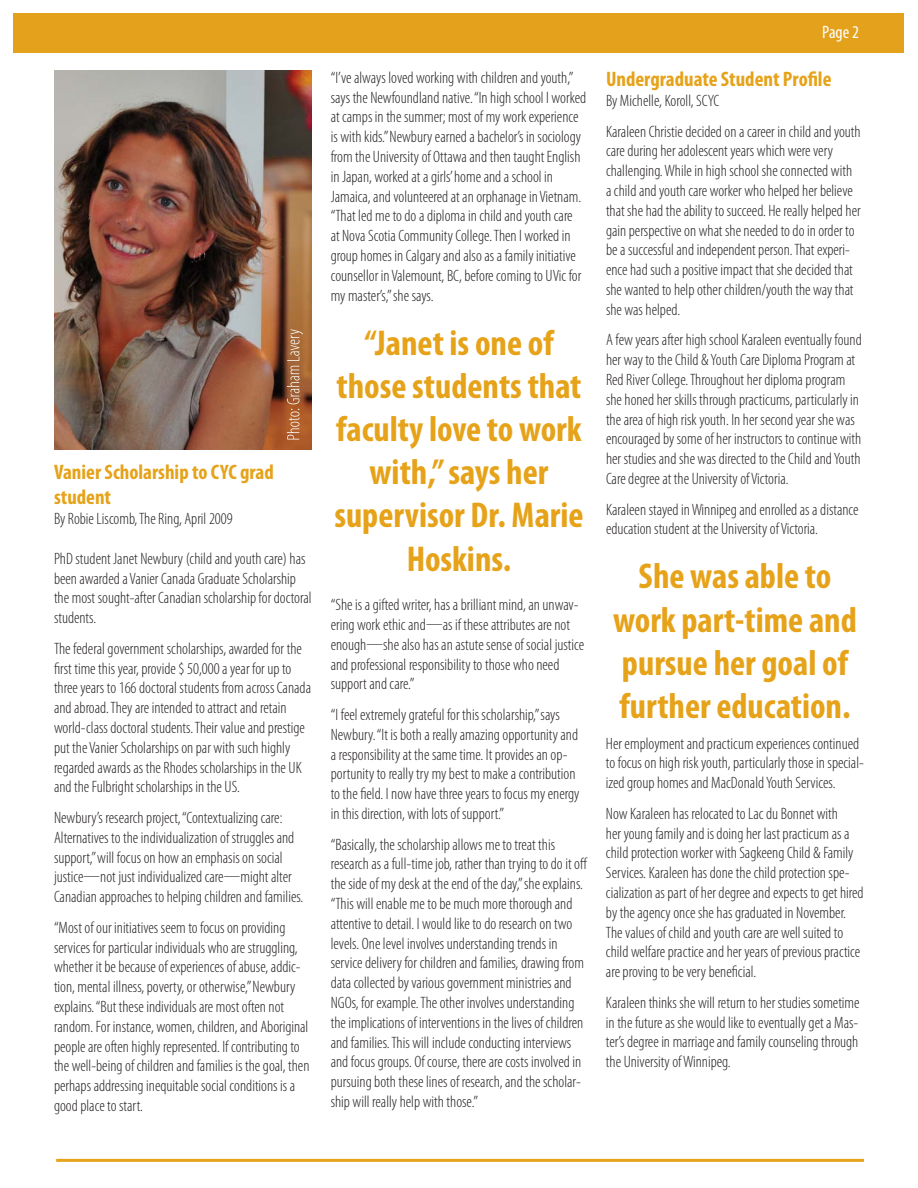
<style>
.page{position:relative;width:918px;height:1188px;background:#fff}
.page>*{position:absolute;margin:0;border:0;box-sizing:border-box;transform-origin:0 0}
.t1{font:700 condensed 36px/43.2px "Myriad Pro";color:#e6a218;text-align:center}
.t2{font:700 condensed 21px/25.2px "Myriad Pro";color:#e6a218}
.t3{font:condensed 18px "Myriad Pro";color:#fff}
.t4{font:300 condensed 16.5px/19.8px "Myriad Pro";color:#231f20}
</style>
<div class="page">
<div style="left:14px;top:14px;width:890px;height:39px;background:#e4a11b"></div>
<img style="left:54px;top:70px;width:258px;height:379px">
<svg style="left:287px;top:329px;width:16px;height:111px;background:#b2774e"></svg>
<hr style="left:56px;top:1159px;width:808px;height:3px;background:#e6a218">
<p class="t2" style="left:54px;top:459px;width:221px">Vanier Scholarship to CYC grad student</p>
<p class="t4" style="left:54px;top:509px;width:180px">By Robie Liscomb, The Ring, April 2009</p>
<p class="t4" style="left:54px;top:548px;width:259px">PhD student Janet Newbury (child and youth care) has been awarded a Vanier Canada Graduate Scholarship the most sought-after Canadian scholarship for doctoral students.</p>
<p class="t4" style="left:54px;top:638px;width:259px">The federal government scholarships, awarded for the first time this year, provide $ 50,000 a year for up to three years to 166 doctoral students from across Canada and abroad. They are intended to attract and retain world-class doctoral students. Their value and prestige put the Vanier Scholarships on par with such highly regarded awards as the Rhodes scholarships in the UK and the Fulbright scholarships in the US.</p>
<p class="t4" style="left:54px;top:808px;width:251px">Newbury’s research project, “Contextualizing care:<br>Alternatives to the individualization of struggles and support,” will focus on how an emphasis on social justice—not just individualized care—might alter Canadian approaches to helping children and families.</p>
<p class="t4" style="left:54px;top:917px;width:257px">“Most of our initiatives seem to focus on providing services for particular individuals who are struggling, whether it be because of experiences of abuse, addic&shy;tion, mental illness, poverty, or otherwise,” Newbury explains. “But these individuals are most often not random. For instance, women, children, and Aboriginal people are often highly represented. If contributing to the well-being of children and families is the goal, then perhaps addressing inequitable social conditions is a good place to start.</p>
<p class="t4" style="left:331px;top:67px;width:257px">“I’ve always loved working with children and youth,” says the Newfoundland native. “In high school I worked at camps in the summer; most of my work experience is with kids.” Newbury earned a bachelor’s in sociology from the University of Ottawa and then taught English in Japan, worked at a girls’ home and a school in Jamaica, and volunteered at an orphanage in Vietnam. “That led me to do a diploma in child and youth care<br>at Nova Scotia Community College. Then I worked in group homes in Calgary and also as a family initiative counsellor in Valemount, BC, before coming to UVic for my master’s,” she says.</p>
<p class="t1" style="left:336px;top:320px;width:247px">“Janet is one of those students that faculty love to work with,” says her</p>
<p class="t1" style="left:334px;top:493px;width:251px">supervisor Dr. Marie<br>Hoskins.</p>
<p class="t4" style="left:331px;top:595px;width:255px">“She is a gifted writer, has a brilliant mind, an unwav&shy;ering work ethic and—as if these attributes are not enough—she also has an astute sense of social justice and professional responsibility to those who need support and care.”</p>
<p class="t4" style="left:331px;top:705px;width:250px">“I feel extremely grateful for this scholarship,” says Newbury. “It is both a really amazing opportunity and a responsibility at the same time. It provides an op&shy;portunity to really try my best to make a contribution to the field. I now have three years to focus my energy in this direction, with lots of support.”</p>
<p class="t4" style="left:331px;top:834px;width:258px">“Basically, the scholarship allows me to treat this research as a full-time job, rather than trying to do it off the side of my desk at the end of the day,” she explains. “This will enable me to be much more thorough and attentive to detail. I would like to do research on two levels. One level involves understanding trends in service delivery for children and families, drawing from data collected by various government ministries and NGOs, for example. The other involves understanding the implications of interventions in the lives of children and families. This will include conducting interviews and focus groups. Of course, there are costs involved in pursuing both these lines of research, and the scholar&shy;ship will really help with those.”</p>
<p class="t3" style="left:822px;top:21px;width:38px">Page 2</p>
<p class="t2" style="left:606px;top:66px;width:227px">Undergraduate Student Profile</p>
<p class="t4" style="left:606px;top:91px;width:115px">By Michelle, Koroll, SCYC</p>
<p class="t4" style="left:606px;top:121px;width:256px">Karaleen Christie decided on a career in child and youth care during her adolescent years which were very challenging. While in high school she connected with a child and youth care worker who helped her believe that she had the ability to succeed. He really helped her gain perspective on what she needed to do in order to be a successful and independent person. That experi&shy;ence had such a positive impact that she decided that she wanted to help other children/youth the way that she was helped.</p>
<p class="t4" style="left:606px;top:330px;width:257px">A few years after high school Karaleen eventually found her way to the Child &amp; Youth Care Diploma Program at Red River College. Throughout her diploma program she honed her skills through practicums, particularly in the area of high risk youth. In her second year she was encouraged by some of her instructors to continue with her studies and she was directed to the Child and Youth Care degree at the University of Victoria.</p>
<p class="t4" style="left:606px;top:499px;width:254px">Karaleen stayed in Winnipeg and enrolled as a distance education student at the University of Victoria.</p>
<p class="t1" style="left:613px;top:554px;width:245px">She was able to work part-time and pursue her goal of further education.</p>
<p class="t4" style="left:606px;top:733px;width:259px">Her employment and practicum experiences continued to focus on high risk youth, particularly those in special&shy;ized group homes and MacDonald Youth Services.</p>
<p class="t4" style="left:606px;top:803px;width:259px">Now Karaleen has relocated to Lac du Bonnet with<br>her young family and is doing her last practicum as a child protection worker with Sagkeeng Child &amp; Family Services. Karaleen has done the child protection spe&shy;cialization as part of her degree and expects to get hired by the agency once she has graduated in November.<br>The values of child and youth care are well suited to child welfare practice and her years of previous practice are proving to be very beneficial.</p>
<p class="t4" style="left:606px;top:992px;width:255px;text-align:justify">Karaleen thinks she will return to her studies sometime in the future as she would like to eventually get a Mas&shy;ter’s degree in marriage and family counseling through the University of Winnipeg.</p>
</div>
